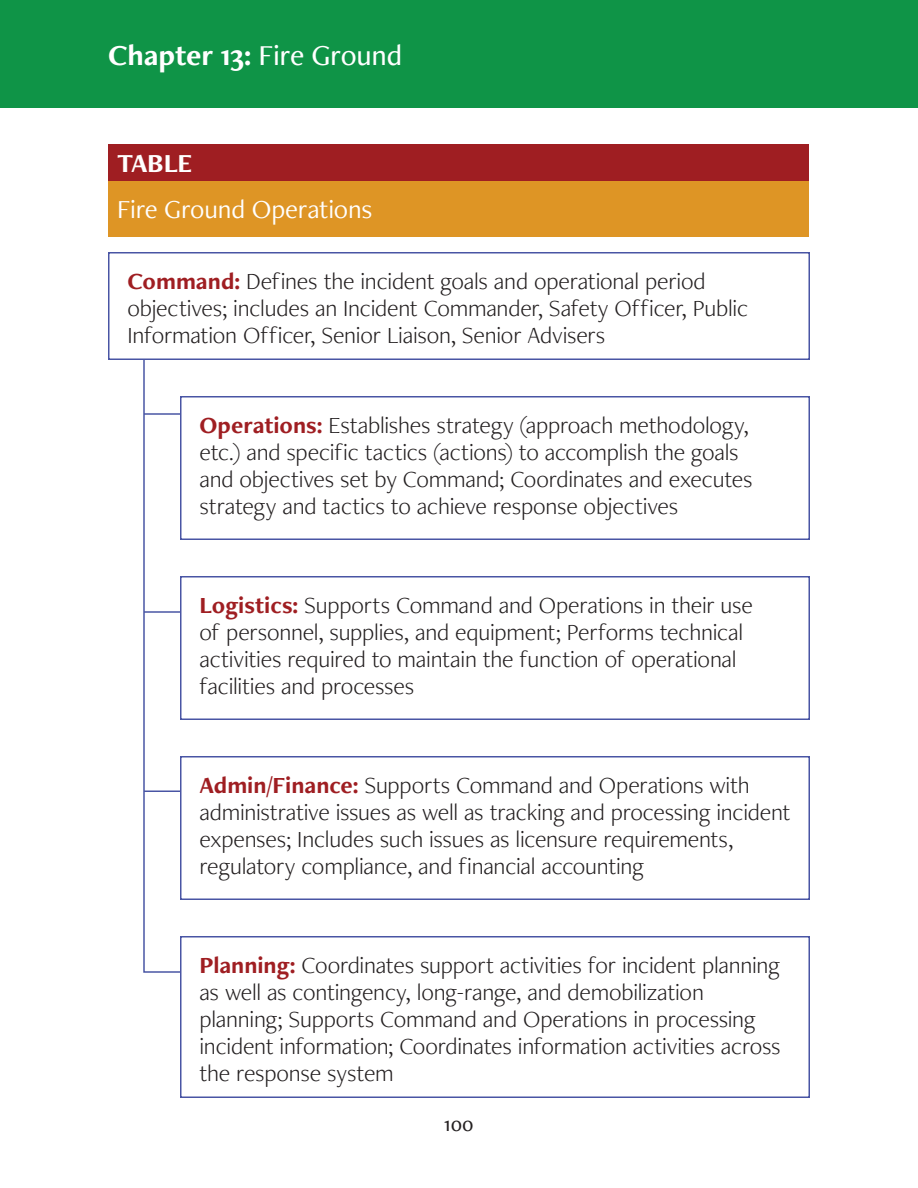
<style>
.page{position:relative;width:918px;height:1188px;background:#fff}
.page>*{position:absolute;margin:0;border:0;box-sizing:border-box;transform-origin:0 0}
.t1{font:700 30px "Freight Neo Pro";letter-spacing:-.005em;color:#fff}
.t2{font:27px "Freight Neo Pro";letter-spacing:-.01em;color:#fff}
.t3{font:700 27px "Freight Neo Pro";letter-spacing:-.015em;color:#fff}
.t4{font:300 24px/27px "Freight Neo Pro";letter-spacing:-.01em;color:#231f20}
.t5{font:500 21px "Freight Neo Pro";color:#231f20}
.s1{font-weight:500}
.s2{font-weight:700;color:#9f1e22}
</style>
<div class="page">
<div style="left:0;top:0;width:918px;height:108px;background:#0f9447"></div>
<div style="left:108px;top:144px;width:700px;height:37px;background:#9f1e22"></div>
<div style="left:108px;top:181px;width:700px;height:55px;background:#de9525"></div>
<div style="left:108px;top:252px;width:702px;height:108px;border:2px solid #4955a4"></div>
<div style="left:180px;top:576px;width:630px;height:144px;border:2px solid #4955a4"></div>
<div style="left:180px;top:396px;width:630px;height:144px;border:2px solid #4955a4"></div>
<div style="left:180px;top:756px;width:630px;height:144px;border:2px solid #4955a4"></div>
<div style="left:180px;top:936px;width:630px;height:162px;border:2px solid #4955a4"></div>
<svg style="left:142px;top:358px;width:40px;height:616px"></svg>
<hr style="left:144px;top:413px;width:36px;height:2px;background:#4955a4">
<hr style="left:144px;top:790px;width:36px;height:2px;background:#4955a4">
<hr style="left:144px;top:611px;width:36px;height:2px;background:#4955a4">
<p class="t1" style="left:108px;top:34px;width:296px">Chapter 13: <span class="s1">Fire Ground</span></p>
<p class="t3" style="left:117px;top:145px;width:77px">TABLE</p>
<p class="t2" style="left:117px;top:191px;width:257px">Fire Ground Operations</p>
<p class="t4" style="left:128px;top:266px;width:622px"><span class="s2">Command:</span> Defines the incident goals and operational period objectives; includes an Incident Commander, Safety Officer, Public<br>Information Officer, Senior Liaison, Senior Advisers</p>
<p class="t4" style="left:200px;top:410px;width:555px"><span class="s2">Operations:</span> Establishes strategy (approach methodology, etc.) and specific tactics (actions) to accomplish the goals and objectives set by Command; Coordinates and executes strategy and tactics to achieve response objectives</p>
<p class="t4" style="left:200px;top:590px;width:555px"><span class="s2">Logistics:</span> Supports Command and Operations in their use of personnel, supplies, and equipment; Performs technical activities required to maintain the function of operational facilities and processes</p>
<p class="t4" style="left:200px;top:770px;width:593px"><span class="s2">Admin/Finance:</span> Supports Command and Operations with administrative issues as well as tracking and processing incident expenses; Includes such issues as licensure requirements, regulatory compliance, and financial accounting</p>
<p class="t4" style="left:200px;top:950px;width:583px"><span class="s2">Planning:</span> Coordinates support activities for incident planning as well as contingency, long-range, and demobilization planning; Supports Command and Operations in processing incident information; Coordinates information activities across the response system</p>
<p class="t5" style="left:444px;top:1110px;width:31px">100</p>
</div>
